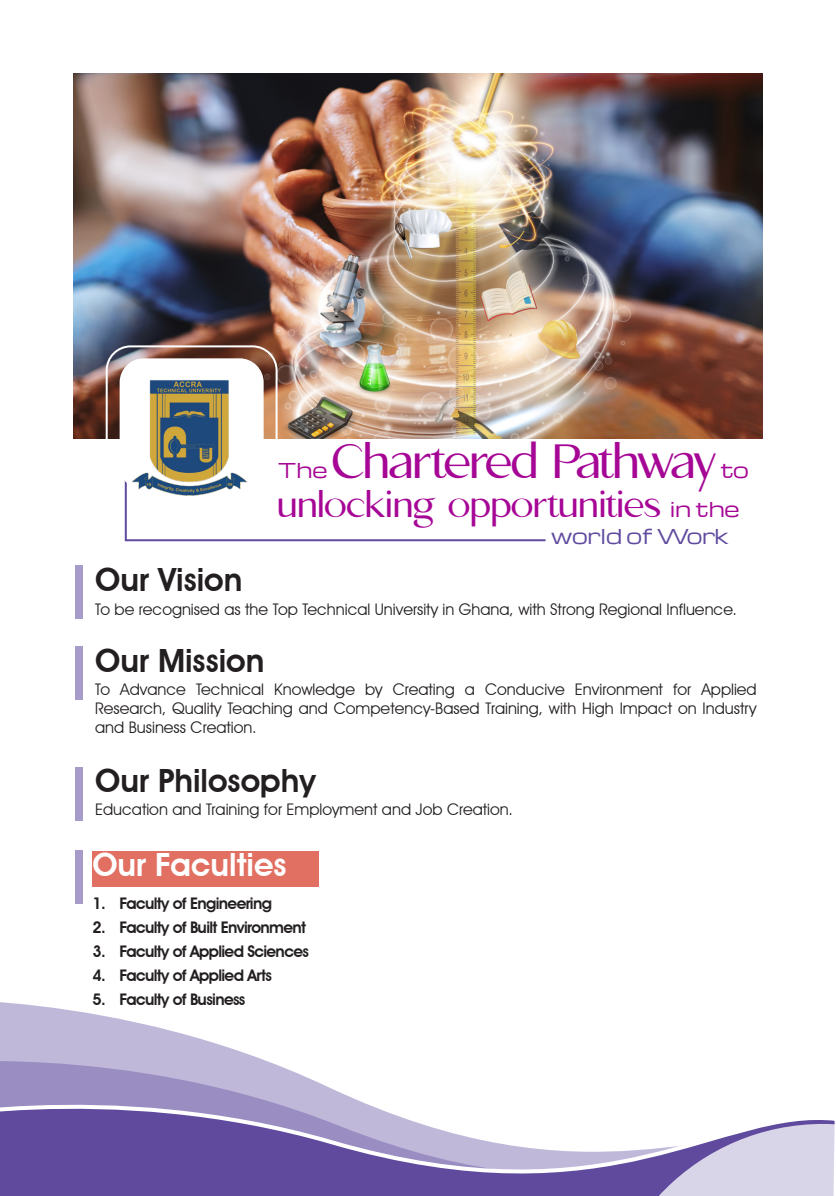
<style>
.page{position:relative;width:836px;height:1196px;background:#fff}
.page>*{position:absolute;margin:0;border:0;box-sizing:border-box;transform-origin:0 0}
.t1{font:48px "APOLLO";letter-spacing:-.015em;color:#a60695}
.t2{font:36px "APOLLO";letter-spacing:.02em;color:#a60695}
.t3{font:600 32px "Avant Garde IT Cby BT";color:#231f20}
.t4{font:600 32px "Avant Garde IT Cby BT";color:#fff}
.t5{font:20px "Michroma";color:#5f4a9e}
.t6{font:20px "Michroma";color:#a60695}
.t7{font:16px/19.2px "Avant Garde IT Cby BT";color:#231f20;text-align:justify}
.t8{font:600 16px "Avant Garde IT Cby BT";letter-spacing:-.04em;color:#231f20}
.s1{font-family:"Michroma";font-size:20px}
</style>
<div class="page">
<img style="left:73px;top:73px;width:689px;height:365px">
<img style="left:105px;top:344px;width:173px;height:95px">
<div style="left:75px;top:565px;width:8px;height:54px;background:#a79bca"></div>
<div style="left:75px;top:646px;width:8px;height:54px;background:#a79bca"></div>
<div style="left:75px;top:850px;width:8px;height:53px;background:#a79bca"></div>
<div style="left:75px;top:766px;width:8px;height:54px;background:#a79bca"></div>
<div style="left:92px;top:851px;width:226px;height:35px;background:#e16f62"></div>
<svg style="left:124px;top:438px;width:423px;height:104px"></svg>
<div style="left:120px;top:358px;width:143px;height:132px;background:#fff;border-radius:24px"></div>
<img style="left:125px;top:380px;width:126px;height:118px">
<svg style="left:0;top:1002px;width:226px;height:45px;fill:#c0b8d9"></svg>
<svg style="left:0;top:1047px;width:303px;height:29px;fill:#c0b8d9"></svg>
<svg style="left:0;top:1076px;width:599px;height:119px"></svg>
<svg style="left:599px;top:1120px;width:236px;height:75px"></svg>
<p class="t3" style="left:95px;top:560px;width:149px">Our Vision</p>
<p class="t1" style="left:332px;top:431px;width:385px">Chartered Pathway</p>
<p class="t6" style="left:277px;top:459px;width:52px">The</p>
<p class="t6" style="left:720px;top:459px;width:30px">to</p>
<p class="t2" style="left:277px;top:482px;width:463px">unlocking opportunities <span class="s1">in the</span></p>
<p class="t5" style="left:550px;top:525px;width:179px">world of Work</p>
<p class="t7" style="left:95px;top:599px;width:643px">To be recognised as the Top Technical University in Ghana, with Strong Regional Influence.</p>
<p class="t3" style="left:95px;top:641px;width:171px">Our Mission</p>
<p class="t7" style="left:95px;top:679px;width:662px">To Advance Technical Knowledge by Creating a Conducive Environment for Applied Research, Quality Teaching and Competency-Based Training, with High Impact on Industry and Business Creation.</p>
<p class="t3" style="left:95px;top:761px;width:222px">Our Philosophy</p>
<p class="t7" style="left:95px;top:799px;width:419px">Education and Training for Employment and Job Creation.</p>
<p class="t4" style="left:92px;top:844px;width:196px">Our Faculties</p>
<p class="t8" style="left:92px;top:894px;width:181px">1. Faculty of Engineering</p>
<p class="t8" style="left:92px;top:918px;width:215px">2. Faculty of Built Environment</p>
<p class="t8" style="left:92px;top:942px;width:218px">3. Faculty of Applied Sciences</p>
<p class="t8" style="left:92px;top:966px;width:181px">4. Faculty of Applied Arts</p>
<p class="t8" style="left:92px;top:990px;width:154px">5. Faculty of Business</p>
</div>
